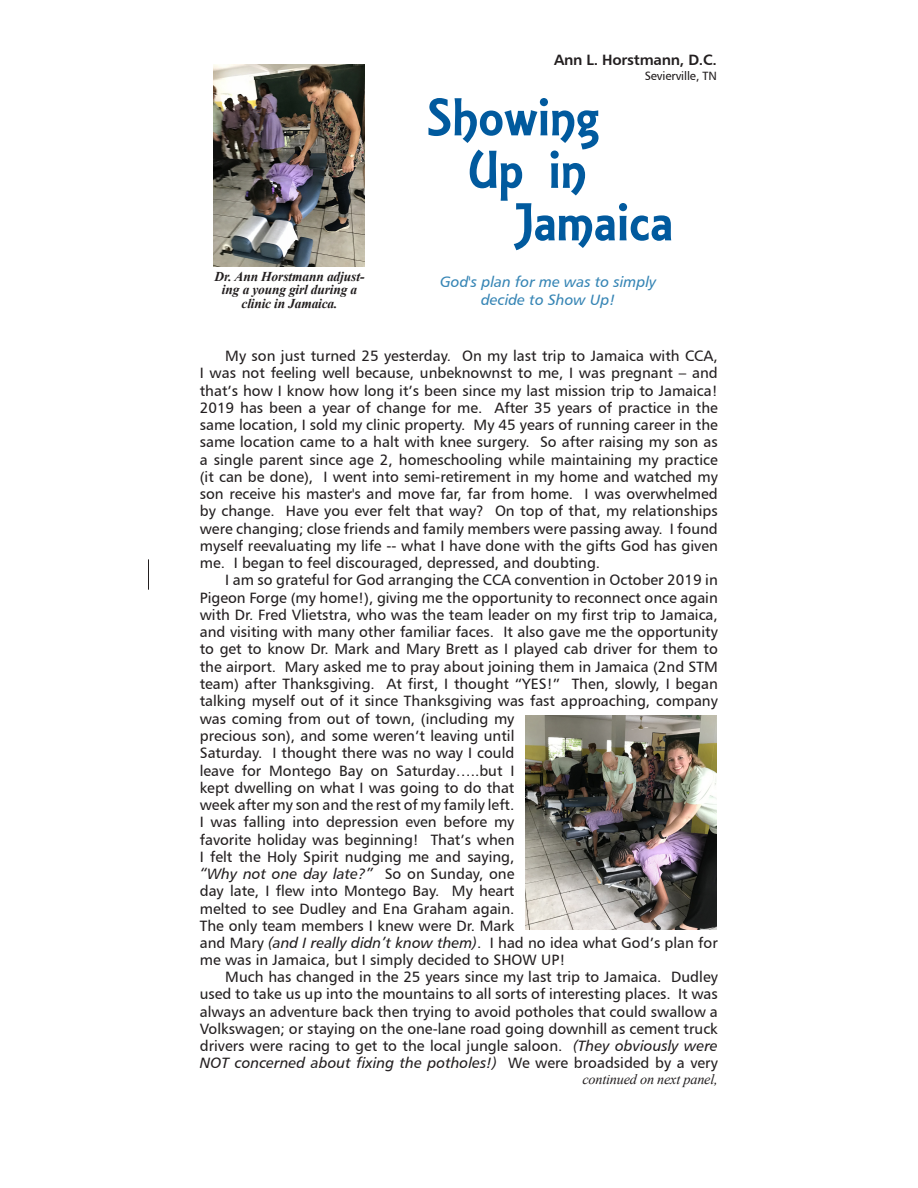
<style>
.page{position:relative;width:918px;height:1188px;background:#fff}
.page>*{position:absolute;margin:0;border:0;box-sizing:border-box;transform-origin:0 0}
.t1{font:57px "ARESSENCE";letter-spacing:.01em;color:#015a9e}
.t2{font:15px/17.2px "Humanist 777 BT Roman B";color:#231f20;text-align:justify}
.t3{font:15px "Humanist 777 BT Italic B";color:#3685b5}
.t4{font:15px "Humanist 777 BT Bold B";letter-spacing:-.015em;color:#231f20}
.t5{font:italic 14.25px "Times New Roman";letter-spacing:-.015em;color:#231f20}
.t6{font:italic 700 13.5px/13.5px "Times New Roman";letter-spacing:-.015em;color:#231f20;text-align:center}
.t7{font:12px "Humanist 777 BT Roman B";letter-spacing:-.01em;color:#231f20}
.s1{font-family:"Humanist 777 BT Italic B"}
.s2{font-size:15px}
</style>
<div class="page">
<hr style="left:148px;top:559px;width:1px;height:31px;background:#231f20">
<img style="left:213px;top:65px;width:151px;height:201px">
<img style="left:525px;top:716px;width:192px;height:214px">
<p class="t6" style="left:215px;top:269px;width:151px">Dr. Ann Horstmann adjust&shy;ing a young girl during a clinic in Jamaica.</p>
<p class="t4" style="left:554px;top:51px;width:164px">Ann L. Horstmann, D.C.</p>
<p class="t7" style="left:645px;top:68px;width:74px">Sevierville, TN</p>
<p class="t1" style="left:427px;top:85px;width:174px">Showing</p>
<p class="t1" style="left:468px;top:137px;width:119px">Up in</p>
<p class="t1" style="left:514px;top:190px;width:161px">Jamaica</p>
<p class="t3" style="left:440px;top:272px;width:218px">God's plan for me was to simply</p>
<p class="t3" style="left:481px;top:290px;width:136px">decide to Show Up!</p>
<p class="t2" style="left:200px;top:347px;width:520px;text-indent:26px">My son just turned 25 yesterday. On my last trip to Jamaica with CCA, I was not feeling well because, unbeknownst to me, I was pregnant – and that’s how I know how long it’s been since my last mission trip to Jamaica!<br>2019 has been a year of change for me. After 35 years of practice in the same location, I sold my clinic property. My 45 years of running career in the same location came to a halt with knee surgery. So after raising my son as a single parent since age 2, homeschooling while maintaining my practice (it can be done), I went into semi-retirement in my home and watched my son receive his master's and move far, far from home. I was overwhelmed by change. Have you ever felt that way? On top of that, my relationships were changing; close friends and family members were passing away. I found myself reevaluating my life -- what I have done with the gifts God has given me. I began to feel discouraged, depressed, and doubting.</p>
<p class="t2" style="left:200px;top:571px;width:520px;text-align:left;text-indent:26px">I am so grateful for God arranging the CCA convention in October 2019 in Pigeon Forge (my home!), giving me the opportunity to reconnect once again with Dr. Fred Vlietstra, who was the team leader on my first trip to Jamaica, and visiting with many other familiar faces. It also gave me the opportunity to get to know Dr. Mark and Mary Brett as I played cab driver for them to the airport. Mary asked me to pray about joining them in Jamaica (2nd STM team) after Thanksgiving. At first, I thought “YES!” Then, slowly, I began talking myself out of it since Thanksgiving was fast approaching, company was coming from out of town, (including my<br>precious son), and some weren’t leaving until<br>Saturday. I thought there was no way I could<br>leave for Montego Bay on Saturday…..but I<br>kept dwelling on what I was going to do that<br>week after my son and the rest of my family left.<br>I was falling into depression even before my<br>favorite holiday was beginning! That’s when<br>I felt the Holy Spirit nudging me and saying,<br><span class="s1">“Why not one day late?”</span> So on Sunday, one<br>day late, I flew into Montego Bay. My heart<br>melted to see Dudley and Ena Graham again.<br>The only team members I knew were Dr. Mark<br>and Mary <span class="s1">(and I really didn’t know them)</span>. I had no idea what God’s plan for me was in Jamaica, but I simply decided to SHOW UP!</p>
<p class="t2" style="left:200px;top:968px;width:520px;text-indent:26px">Much has changed in the 25 years since my last trip to Jamaica. Dudley used to take us up into the mountains to all sorts of interesting places. It was always an adventure back then trying to avoid potholes that could swallow a Volkswagen; or staying on the one-lane road going downhill as cement truck drivers were racing to get to the local jungle saloon. <span class="s1">(They obviously were NOT concerned about fixing the potholes!)</span> We were broadsided by a very</p>
<p class="t5" style="left:583px;top:1070px;width:137px">continued on next panel<span class="s2">,</span></p>
</div>
